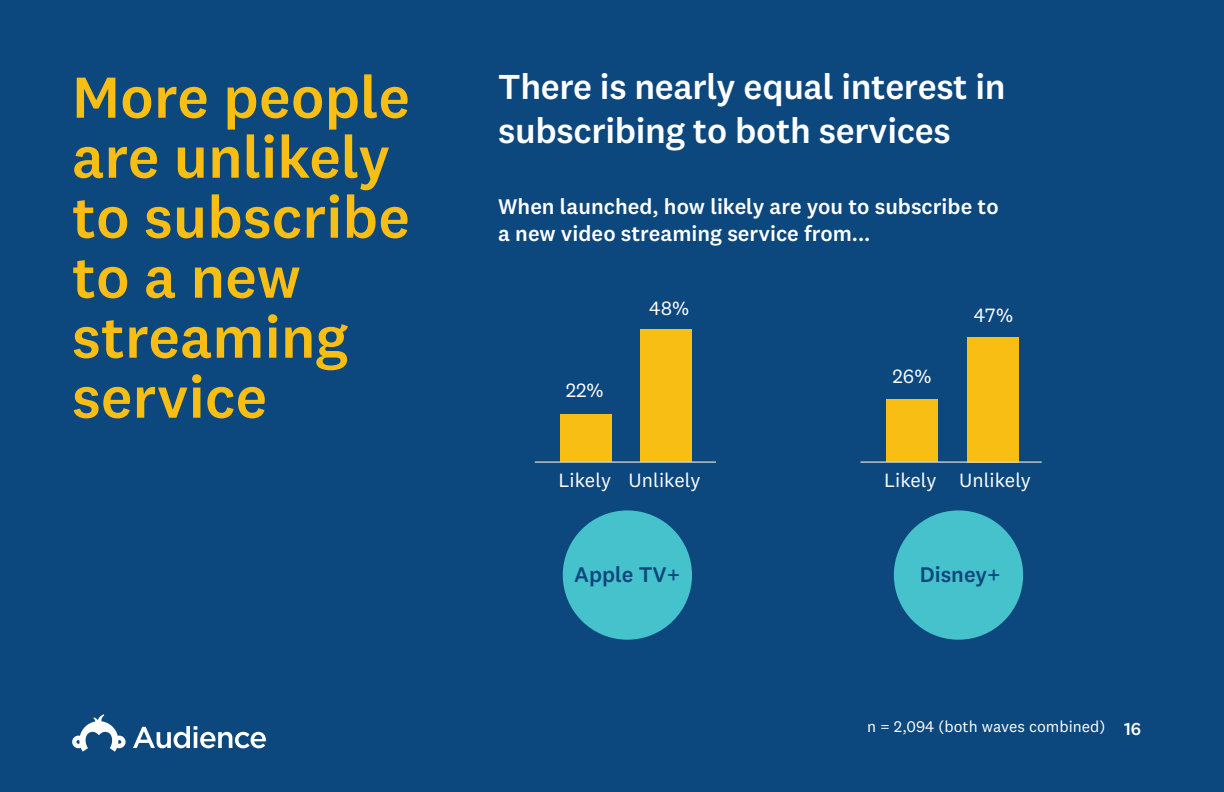
<style>
.page{position:relative;width:1224px;height:792px;background:#0c477d}
.page>*{position:absolute;margin:0;border:0;box-sizing:border-box;transform-origin:0 0}
.t1{font:500 60px/60px "National 2";color:#f8be14}
.t2{font:500 36px/43.2px "National 2";letter-spacing:-.01em;color:#fff}
.t3{font:500 22px/27px "National 2";color:#fff}
.t4{font:500 22px "National 2";color:#0c477d}
.t5{font:20px "National 2";color:#fff}
.t6{font:500 18px "National 2";color:#fff}
.t7{font:16px "National 2";color:#fff}
</style>
<div class="page">
<div style="left:563px;top:510px;width:129px;height:130px;background:#45c2cb;border-radius:50%"></div>
<div style="left:894px;top:510px;width:129px;height:130px;background:#45c2cb;border-radius:50%"></div>
<div style="left:560px;top:414px;width:51px;height:48px;background:#f8be14"></div>
<div style="left:886px;top:400px;width:52px;height:62px;background:#f8be14"></div>
<div style="left:641px;top:330px;width:51px;height:132px;background:#f8be14"></div>
<div style="left:967px;top:337px;width:51px;height:125px;background:#f8be14"></div>
<hr style="left:535px;top:461px;width:181px;height:2px;background:#d0d1d3">
<hr style="left:860px;top:461px;width:182px;height:2px;background:#d0d1d3">
<svg style="left:72px;top:714px;width:54px;height:38px"></svg>
<svg style="left:133px;top:726px;width:133px;height:22px"></svg>
<h1 class="t1" style="left:72px;top:67px;width:340px">More people are unlikely to subscribe to a new streaming service</h1>
<h2 class="t2" style="left:498px;top:65px;width:509px">There is nearly equal interest in subscribing to both services</h2>
<p class="t3" style="left:498px;top:193px;width:502px">When launched, how likely are you to subscribe to a new video streaming service from...</p>
<p class="t5" style="left:566px;top:379px;width:39px">22%</p>
<p class="t5" style="left:649px;top:296px;width:42px">48%</p>
<p class="t5" style="left:893px;top:365px;width:40px">26%</p>
<p class="t5" style="left:974px;top:303px;width:41px">47%</p>
<p class="t5" style="left:559px;top:468px;width:143px">Likely Unlikely</p>
<p class="t5" style="left:884px;top:468px;width:148px">Likely Unlikely</p>
<p class="t4" style="left:574px;top:561px;width:107px">Apple TV+</p>
<p class="t4" style="left:920px;top:561px;width:82px">Disney+</p>
<p class="t7" style="left:867px;top:717px;width:240px">n = 2,094 (both waves combined)</p>
<p class="t6" style="left:1124px;top:717px;width:19px">16</p>
</div>
